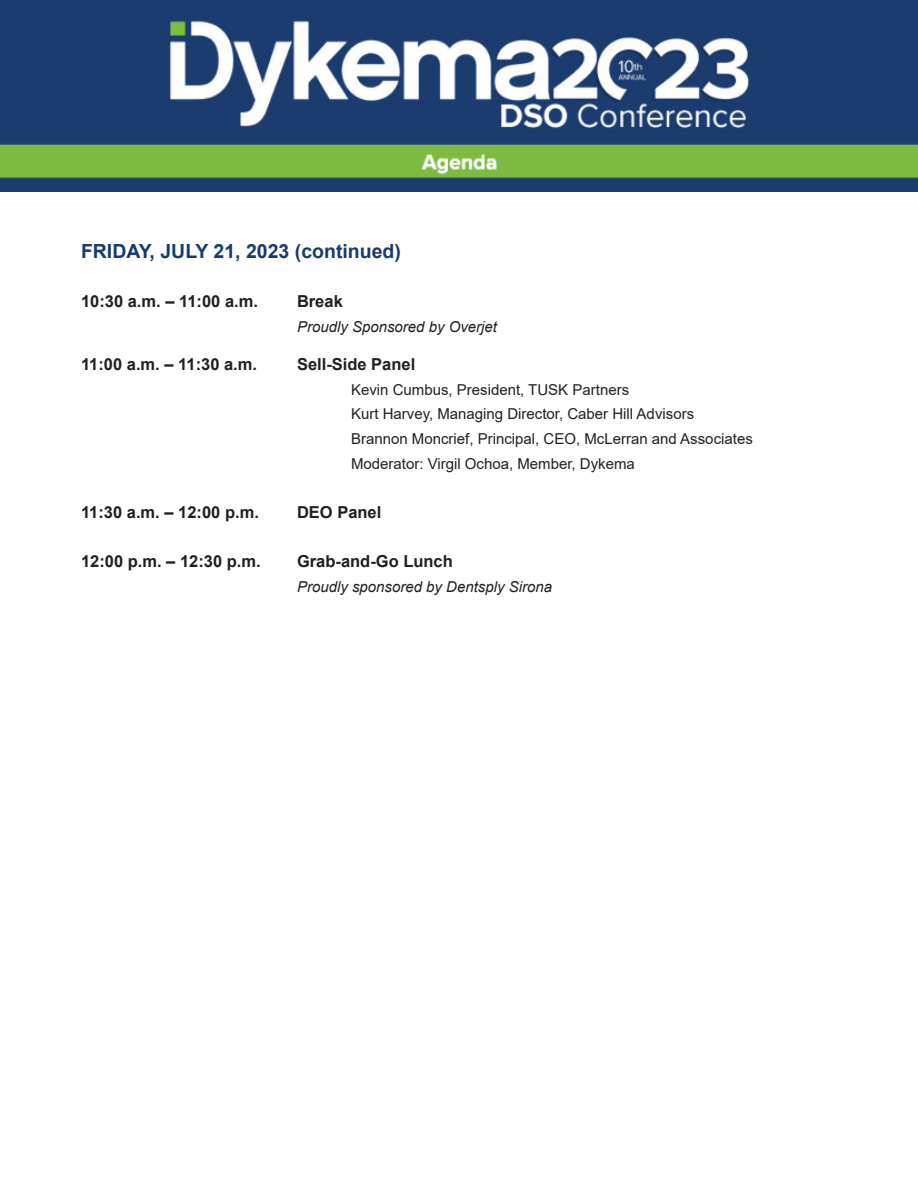
<style>
.page{position:relative;width:918px;height:1188px;background:#fff}
.page>*{position:absolute;margin:0;border:0;box-sizing:border-box;transform-origin:0 0}
.Topics_and_Times{font:700 19.5px "Arial";color:#163c6d}
.Topics_and_Times-2{font:700 16.5px "Arial";color:#231f20}
.Panel_Descriptions{font:15px "Arial";color:#231f20}
.Sponsors{font:italic 15px "Arial";color:#231f20}
</style>
<div class="page">
<img style="left:0;top:0;width:918px;height:191px">
<p class="Topics_and_Times" style="left:81px;top:238px;width:322px">FRIDAY, JULY 21, 2023 (continued)</p>
<p class="Topics_and_Times-2" style="left:81px;top:290px;width:179px">10:30 a.m. – 11:00 a.m.</p>
<p class="Topics_and_Times-2" style="left:297px;top:290px;width:47px">Break</p>
<p class="Sponsors" style="left:297px;top:317px;width:202px">Proudly Sponsored by Overjet</p>
<p class="Topics_and_Times-2" style="left:81px;top:353px;width:178px">11:00 a.m. – 11:30 a.m.</p>
<p class="Topics_and_Times-2" style="left:297px;top:353px;width:120px">Sell-Side Panel</p>
<p class="Panel_Descriptions" style="left:351px;top:379px;width:280px">Kevin Cumbus, President, TUSK Partners</p>
<p class="Panel_Descriptions" style="left:351px;top:404px;width:345px">Kurt Harvey, Managing Director, Caber Hill Advisors</p>
<p class="Panel_Descriptions" style="left:351px;top:428px;width:403px">Brannon Moncrief, Principal, CEO, McLerran and Associates</p>
<p class="Panel_Descriptions" style="left:351px;top:453px;width:285px">Moderator: Virgil Ochoa, Member, Dykema</p>
<p class="Topics_and_Times-2" style="left:81px;top:500px;width:179px">11:30 a.m. – 12:00 p.m.</p>
<p class="Topics_and_Times-2" style="left:297px;top:500px;width:86px">DEO Panel</p>
<p class="Topics_and_Times-2" style="left:81px;top:550px;width:181px">12:00 p.m. – 12:30 p.m.</p>
<p class="Topics_and_Times-2" style="left:297px;top:550px;width:157px">Grab-and-Go Lunch</p>
<p class="Sponsors" style="left:297px;top:577px;width:257px">Proudly sponsored by Dentsply Sirona</p>
</div>
